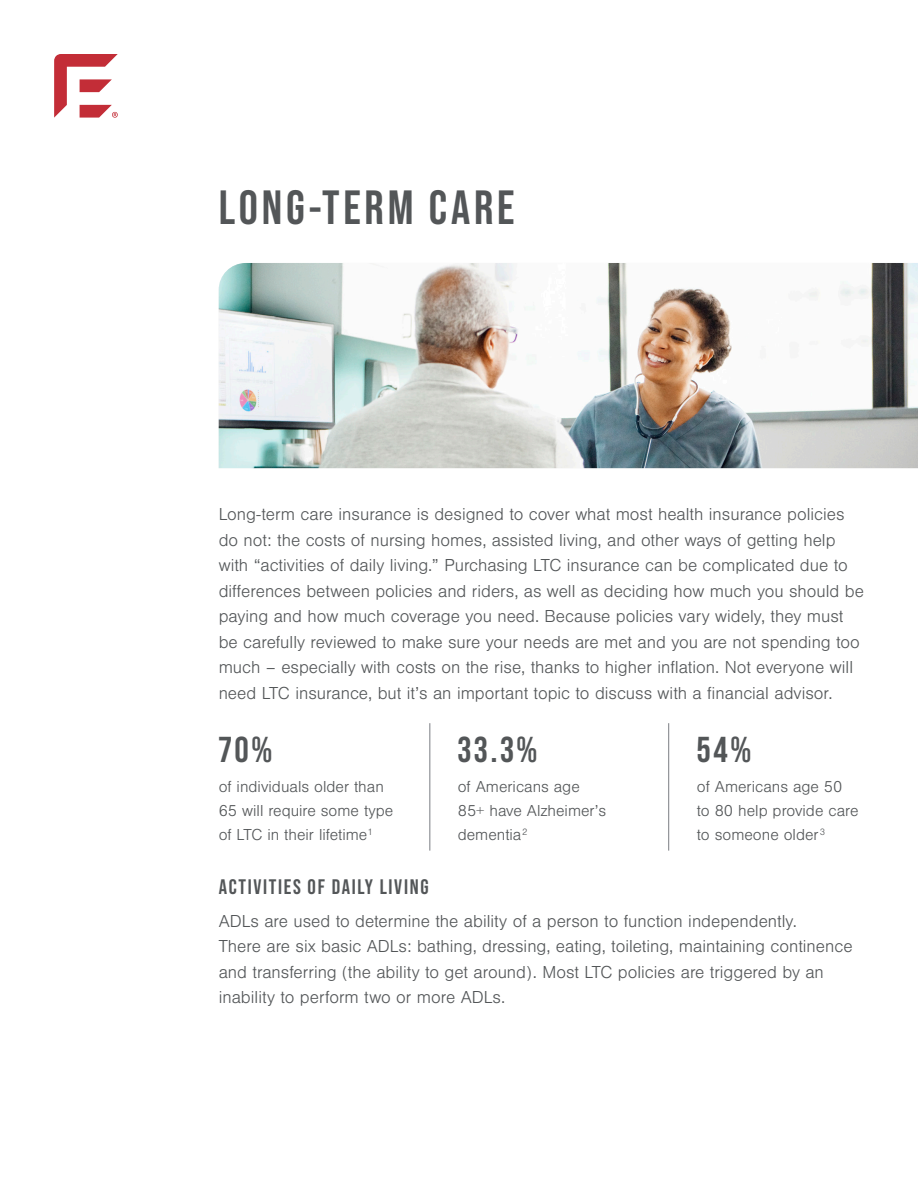
<style>
.page{position:relative;width:918px;height:1188px;background:#fff}
.page>*{position:absolute;margin:0;border:0;box-sizing:border-box;transform-origin:0 0}
.H1_Headline{font:700 48px "Bebas Neue Pro";letter-spacing:.08em;color:#535658}
.H2_Headline{font:700 36px "Bebas Neue Pro";color:#535658}
.H2_Headline-2{font:700 21px "Bebas Neue Pro";letter-spacing:.08em;color:#535658}
.Body{font:300 18px/25.5px "Nimbus San";color:#535658}
.H2_Headline-3{font:300 16.5px/24px "Nimbus San";color:#535658}
</style>
<div class="page">
<svg style="left:54px;top:54px;width:64px;height:64px"></svg>
<img style="left:219px;top:263px;width:699px;height:205px">
<hr style="left:430px;top:723px;width:1px;height:128px;background:#7a7d82">
<hr style="left:668px;top:723px;width:1px;height:128px;background:#7a7d82">
<p class="H1_Headline" style="left:219px;top:179px;width:297px">LONG-TERM CARE</p>
<p class="Body" style="left:219px;top:502px;width:647px">Long-term care insurance is designed to cover what most health insurance policies do not: the costs of nursing homes, assisted living, and other ways of getting help with “activities of daily living.” Purchasing LTC insurance can be complicated due to differences between policies and riders, as well as deciding how much you should be paying and how much coverage you need. Because policies vary widely, they must be carefully reviewed to make sure your needs are met and you are not spending too much – especially with costs on the rise, thanks to higher inflation. Not everyone will need LTC insurance, but it’s an important topic to discuss with a financial advisor.</p>
<p class="H2_Headline" style="left:219px;top:728px;width:55px">70%</p>
<p class="H2_Headline-3" style="left:219px;top:775px;width:176px">of individuals older than<br>65 will require some type of LTC in their lifetime<sup>1</sup></p>
<p class="H2_Headline" style="left:458px;top:728px;width:81px">33.3%</p>
<p class="H2_Headline-3" style="left:458px;top:775px;width:150px">of Americans age<br>85+ have Alzheimer’s dementia<sup>2</sup></p>
<p class="H2_Headline" style="left:697px;top:728px;width:56px">54%</p>
<p class="H2_Headline-3" style="left:697px;top:775px;width:163px">of Americans age 50 to 80 help provide care to someone older<sup>3</sup></p>
<p class="H2_Headline-2" style="left:219px;top:875px;width:211px">ACTIVITIES OF DAILY LIVING</p>
<p class="Body" style="left:219px;top:908px;width:635px">ADLs are used to determine the ability of a person to function independently.<br>There are six basic ADLs: bathing, dressing, eating, toileting, maintaining continence and transferring (the ability to get around). Most LTC policies are triggered by an inability to perform two or more ADLs.</p>
</div>
